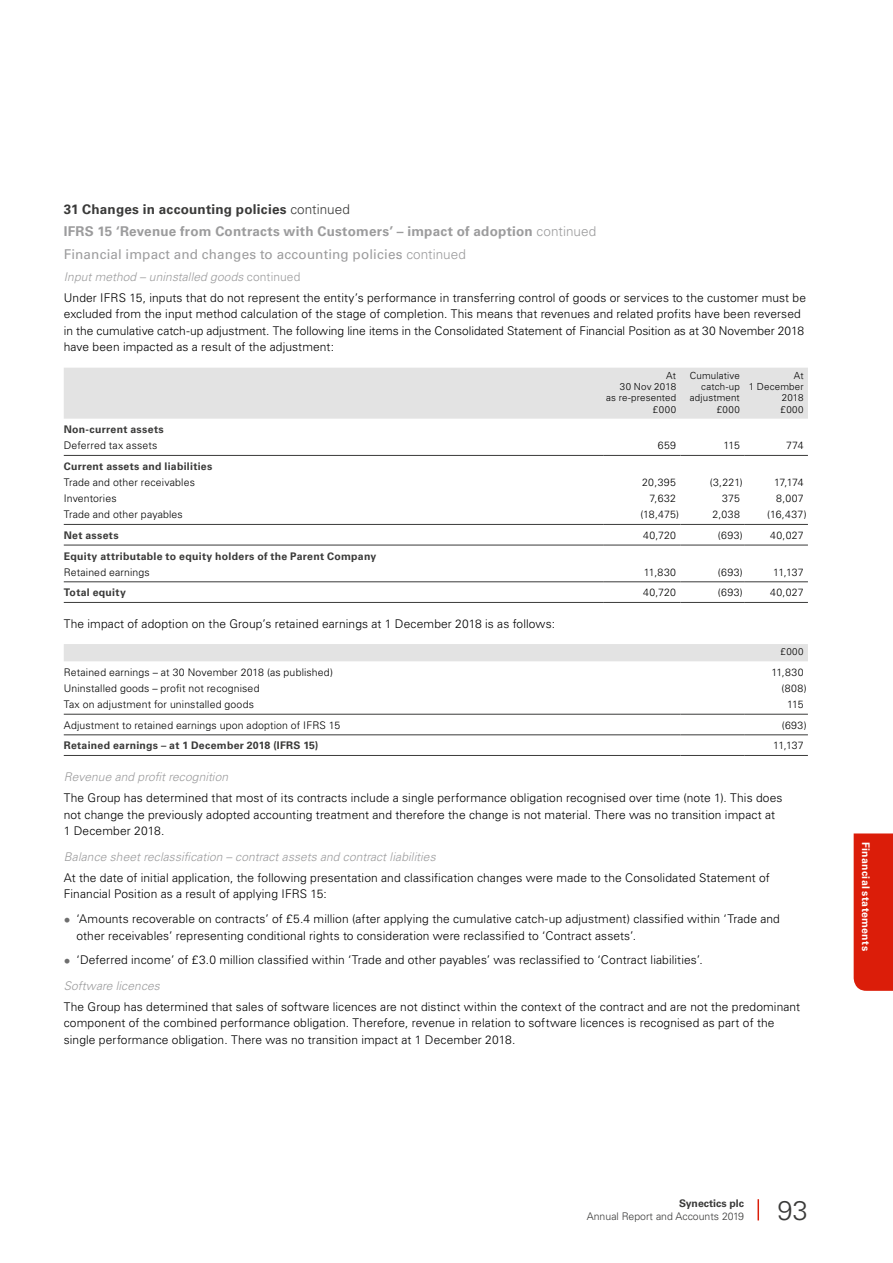
<style>
.page{position:relative;width:893px;height:1263px;background:#fff}
.page>*{position:absolute;margin:0;border:0;box-sizing:border-box;transform-origin:0 0}
.t1{font:300 27px "Univers LT Pro 45";color:#3a3a39}
.t2{font:700 13.5px/22.5px "Univers LT Pro 65";letter-spacing:.015em;color:#9c9c9d}
.t3{font:13.5px "Univers LT Pro 55 Roman";letter-spacing:.01em;color:#9c9c9d}
.t4{font:300 12px/16.5px "Univers LT Pro 45";letter-spacing:.01em;color:#000}
.t5{font:italic 300 12px "Univers LT Pro 45";letter-spacing:.01em;color:#9c9c9d}
.t6{font:300 10.5px "Univers LT Pro 45";letter-spacing:.015em;color:#000}
.t7{font:700 10.5px "Univers LT Pro 65";letter-spacing:.025em;color:#3a3a39}
.t8{font:300 10.5px "Univers LT Pro 45";color:#3a3a39}
.t9{font:700 10.5px "Univers LT Pro 65";letter-spacing:.025em;color:#fff}
.t10{font:700 10.5px "Univers LT Pro 65";color:#3a3a39}
.t11{font:300 9.75px/11.2px "Univers LT Pro 45";letter-spacing:.015em;color:#000;text-align:right}
.s1{color:#3a3a39}
.s2{font-family:"Univers LT Pro 45";font-weight:300;color:#3a3a39}
.s3{font-family:"Univers LT Pro 45";font-weight:300}
.s4{font-style:italic;color:#9c9c9d}
.s5{color:#9c9c9d}
.s6{font-size:13.5px;color:#6e6e6e}
</style>
<div class="page">
<hr style="left:757px;top:1199px;width:2px;height:21px;background:#db1d09">
<div style="left:854px;top:833px;width:39px;height:158px;background:#db1d09"></div>
<div style="left:64px;top:368px;width:744px;height:51px;background:#e3e3e3"></div>
<hr style="left:64px;top:455px;width:540px;height:1px;background:#3a3a39">
<hr style="left:604px;top:455px;width:76px;height:1px;background:#3a3a39">
<hr style="left:680px;top:455px;width:64px;height:1px;background:#3a3a39">
<hr style="left:744px;top:455px;width:64px;height:1px;background:#3a3a39">
<hr style="left:64px;top:524px;width:540px;height:1px;background:#3a3a39">
<hr style="left:604px;top:524px;width:76px;height:1px;background:#3a3a39">
<hr style="left:680px;top:524px;width:64px;height:1px;background:#3a3a39">
<hr style="left:744px;top:524px;width:64px;height:1px;background:#3a3a39">
<hr style="left:64px;top:545px;width:540px;height:1px;background:#3a3a39">
<hr style="left:604px;top:545px;width:76px;height:1px;background:#3a3a39">
<hr style="left:680px;top:545px;width:64px;height:1px;background:#3a3a39">
<hr style="left:744px;top:545px;width:64px;height:1px;background:#3a3a39">
<hr style="left:64px;top:581px;width:540px;height:1px;background:#3a3a39">
<hr style="left:604px;top:581px;width:76px;height:1px;background:#3a3a39">
<hr style="left:680px;top:581px;width:64px;height:1px;background:#3a3a39">
<hr style="left:744px;top:581px;width:64px;height:1px;background:#3a3a39">
<hr style="left:64px;top:602px;width:540px;height:1px;background:#3a3a39">
<hr style="left:604px;top:602px;width:76px;height:1px;background:#3a3a39">
<hr style="left:680px;top:602px;width:64px;height:1px;background:#3a3a39">
<hr style="left:744px;top:602px;width:64px;height:1px;background:#3a3a39">
<div style="left:64px;top:644px;width:744px;height:17px;background:#e3e3e3"></div>
<hr style="left:64px;top:734px;width:616px;height:1px;background:#3a3a39">
<hr style="left:680px;top:734px;width:64px;height:1px;background:#3a3a39">
<hr style="left:744px;top:734px;width:64px;height:1px;background:#3a3a39">
<hr style="left:64px;top:755px;width:616px;height:1px;background:#3a3a39">
<hr style="left:680px;top:755px;width:64px;height:1px;background:#3a3a39">
<hr style="left:744px;top:755px;width:64px;height:1px;background:#3a3a39">
<hr style="left:64px;top:714px;width:616px;height:1px;background:#3a3a39">
<hr style="left:680px;top:714px;width:64px;height:1px;background:#3a3a39">
<hr style="left:744px;top:714px;width:64px;height:1px;background:#3a3a39">
<p class="t2" style="left:64px;top:198px;width:534px"><span class="s1">31 Changes in accounting policies</span> <span class="s2">continued<br></span>IFRS 15 ‘Revenue from Contracts with Customers’ – impact of adoption <span class="s3">continued</span></p>
<p class="t3" style="left:64px;top:246px;width:404px">Financial impact and changes to accounting policies <span class="s3">continued</span></p>
<p class="t4" style="left:64px;top:266px;width:744px;line-height:21px"><span class="s4">Input method – uninstalled goods</span> <span class="s5">continued<br></span>Under IFRS 15, inputs that do not represent the entity’s performance in transferring control of goods or services to the customer must be</p>
<p class="t4" style="left:64px;top:306px;width:742px">excluded from the input method calculation of the stage of completion. This means that revenues and related profits have been reversed in the cumulative catch-up adjustment. The following line items in the Consolidated Statement of Financial Position as at 30 November 2018 have been impacted as a result of the adjustment:</p>
<p class="t11" style="left:606px;top:370px;width:71px">At<br>30 Nov 2018<br>as re-presented £000</p>
<p class="t11" style="left:690px;top:370px;width:52px">Cumulative catch-up adjustment £000</p>
<p class="t11" style="left:749px;top:370px;width:56px">At<br>1 December<br>2018<br>£000</p>
<p class="t7" style="left:64px;top:423px;width:101px">Non-current assets</p>
<p class="t6" style="left:64px;top:439px;width:95px">Deferred tax assets</p>
<p class="t6" style="left:658px;top:439px;width:20px">659</p>
<p class="t6" style="left:723px;top:439px;width:18px">115</p>
<p class="t6" style="left:786px;top:439px;width:19px">774</p>
<p class="t7" style="left:64px;top:460px;width:150px">Current assets and liabilities</p>
<p class="t6" style="left:64px;top:476px;width:133px">Trade and other receivables</p>
<p class="t6" style="left:642px;top:476px;width:35px">20,395</p>
<p class="t6" style="left:710px;top:476px;width:34px">(3,221)</p>
<p class="t6" style="left:774px;top:476px;width:31px">17,174</p>
<p class="t6" style="left:64px;top:492px;width:54px">Inventories</p>
<p class="t6" style="left:649px;top:492px;width:28px">7,632</p>
<p class="t6" style="left:722px;top:492px;width:19px">375</p>
<p class="t6" style="left:776px;top:492px;width:29px">8,007</p>
<p class="t6" style="left:64px;top:508px;width:121px">Trade and other payables</p>
<p class="t6" style="left:640px;top:508px;width:40px">(18,475)</p>
<p class="t6" style="left:712px;top:508px;width:29px">2,038</p>
<p class="t6" style="left:767px;top:508px;width:41px">(16,437)</p>
<p class="t7" style="left:64px;top:529px;width:56px">Net assets</p>
<p class="t6" style="left:643px;top:529px;width:35px">40,720</p>
<p class="t6" style="left:718px;top:529px;width:26px">(693)</p>
<p class="t6" style="left:770px;top:529px;width:35px">40,027</p>
<p class="t7" style="left:64px;top:550px;width:314px">Equity attributable to equity holders of the Parent Company</p>
<p class="t6" style="left:64px;top:566px;width:88px">Retained earnings</p>
<p class="t6" style="left:644px;top:566px;width:34px">11,830</p>
<p class="t6" style="left:718px;top:566px;width:26px">(693)</p>
<p class="t6" style="left:773px;top:566px;width:32px">11,137</p>
<p class="t7" style="left:64px;top:586px;width:64px">Total equity</p>
<p class="t6" style="left:643px;top:586px;width:35px">40,720</p>
<p class="t6" style="left:718px;top:586px;width:26px">(693)</p>
<p class="t6" style="left:770px;top:586px;width:35px">40,027</p>
<p class="t4" style="left:64px;top:615px;width:493px">The impact of adoption on the Group’s retained earnings at 1 December 2018 is as follows:</p>
<p class="t11" style="left:780px;top:646px;width:25px">£000</p>
<p class="t6" style="left:64px;top:666px;width:271px">Retained earnings – at 30 November 2018 (as published)</p>
<p class="t6" style="left:771px;top:666px;width:34px">11,830</p>
<p class="t6" style="left:64px;top:682px;width:197px">Uninstalled goods – profit not recognised</p>
<p class="t6" style="left:782px;top:682px;width:26px">(808)</p>
<p class="t6" style="left:64px;top:698px;width:192px">Tax on adjustment for uninstalled goods</p>
<p class="t6" style="left:787px;top:698px;width:18px">115</p>
<p class="t6" style="left:64px;top:719px;width:278px">Adjustment to retained earnings upon adoption of IFRS 15</p>
<p class="t6" style="left:782px;top:719px;width:26px">(693)</p>
<p class="t7" style="left:64px;top:739px;width:256px">Retained earnings – at 1 December 2018 (IFRS 15)</p>
<p class="t6" style="left:773px;top:739px;width:32px">11,137</p>
<p class="t5" style="left:64px;top:770px;width:166px">Revenue and profit recognition</p>
<p class="t4" style="left:64px;top:790px;width:720px">The Group has determined that most of its contracts include a single performance obligation recognised over time (note 1). This does not change the previously adopted accounting treatment and therefore the change is not material. There was no transition impact at<br>1 December 2018.</p>
<p class="t5" style="left:64px;top:849px;width:373px">Balance sheet reclassification – contract assets and contract liabilities</p>
<p class="t4" style="left:64px;top:869px;width:707px">At the date of initial application, the following presentation and classification changes were made to the Consolidated Statement of<br>Financial Position as a result of applying IFRS 15:</p>
<p class="t4" style="left:77px;top:910px;width:705px;text-indent:-13px"><span class="s6">•</span> ‘Amounts recoverable on contracts’ of £5.4 million (after applying the cumulative catch-up adjustment) classified within ‘Trade and other receivables’ representing conditional rights to consideration were reclassified to ‘Contract assets’.</p>
<p class="t4" style="left:64px;top:947px;width:640px;line-height:25.5px"><span class="s6">•</span> ‘Deferred income’ of £3.0 million classified within ‘Trade and other payables’ was reclassified to ‘Contract liabilities’.<br><span class="s4">Software licences</span></p>
<p class="t4" style="left:64px;top:998px;width:738px">The Group has determined that sales of software licences are not distinct within the context of the contract and are not the predominant component of the combined performance obligation. Therefore, revenue in relation to software licences is recognised as part of the single performance obligation. There was no transition impact at 1 December 2018.</p>
<p class="t9" style="left:872px;top:842px;width:110px;rotate:90deg">Financial statements</p>
<p class="t10" style="left:679px;top:1197px;width:67px">Synectics plc</p>
<p class="t8" style="left:587px;top:1210px;width:159px">Annual Report and Accounts 2019</p>
<h1 class="t1" style="left:777px;top:1194px;width:32px">93</h1>
</div>
